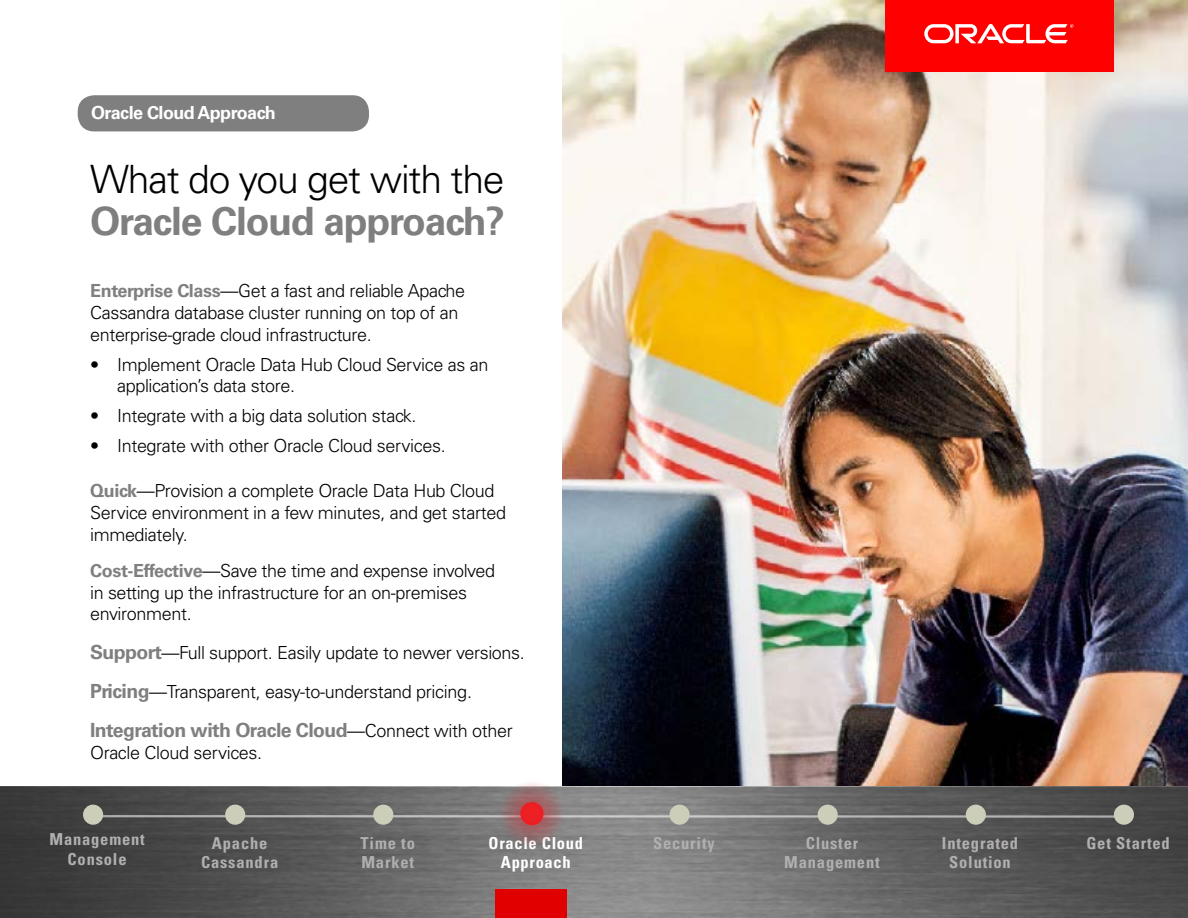
<style>
.page{position:relative;width:1188px;height:918px;background:#fff}
.page>*{position:absolute;margin:0;border:0;box-sizing:border-box;transform-origin:0 0}
.t1{font:700 39px "Univers LT Std";letter-spacing:-.03em;color:#7f7f7f}
.t2{font:300 39px "Univers LT Std";letter-spacing:-.03em;color:#000}
.t3{font:700 19.5px "Univers LT Std";letter-spacing:-.03em;color:#7f7f7f}
.t4{font:300 18px/21.6px "Univers LT Std";letter-spacing:-.02em;color:#000}
.t5{font:700 18px "Univers LT Std";letter-spacing:-.03em;color:#fff}
.t6{font:700 condensed 16.5px/19.5px "Univers LT Std";letter-spacing:.05em;color:#b2afb0;text-align:center}
.t7{font:700 condensed 16.5px/19.5px "Univers LT Std";letter-spacing:.04em;color:#fff;text-align:center}
.s1{font-weight:700;color:#7f7f7f}
.s2{font-weight:700;font-size:19.5px;color:#7f7f7f}
.s3{font-weight:300;font-size:18px;color:#000}
</style>
<div class="page">
<img style="left:562px;top:1px;width:626px;height:786px">
<div style="left:78px;top:95px;width:291px;height:36px;background:#7f7f7f;border-radius:16px"></div>
<div style="left:885px;top:0;width:229px;height:71px;background:#f00"></div>
<svg style="left:924px;top:24px;width:149px;height:19px"></svg>
<svg style="left:0;top:787px;width:1188px;height:131px;background:#606060"></svg>
<hr style="left:87px;top:815px;width:1037px;height:3px;background:#fff">
<div style="left:83px;top:805px;width:20px;height:20px;background:#cdceb9;border-radius:50%"></div>
<div style="left:225px;top:805px;width:20px;height:20px;background:#cdceb9;border-radius:50%"></div>
<div style="left:373px;top:805px;width:20px;height:20px;background:#cdceb9;border-radius:50%"></div>
<div style="left:670px;top:805px;width:20px;height:20px;background:#cdceb9;border-radius:50%"></div>
<div style="left:818px;top:805px;width:20px;height:20px;background:#cdceb9;border-radius:50%"></div>
<div style="left:966px;top:805px;width:20px;height:20px;background:#cdceb9;border-radius:50%"></div>
<div style="left:1114px;top:805px;width:20px;height:20px;background:#cdceb9;border-radius:50%"></div>
<div style="left:498px;top:780px;width:66px;height:66px;background:#d2232a;opacity:.75"></div>
<div style="left:522px;top:804px;width:20px;height:20px;background:#ed2124;border-radius:50%"></div>
<div style="left:520px;top:802px;width:24px;height:23px;border:3px solid #ed1d24;border-radius:50%"></div>
<div style="left:495px;top:889px;width:72px;height:29px;background:#e10000"></div>
<p class="t5" style="left:91px;top:102px;width:186px">Oracle Cloud Approach</p>
<h1 class="t2" style="left:90px;top:156px;width:416px">What do you get with the</h1>
<h1 class="t1" style="left:90px;top:199px;width:416px">Oracle Cloud approach?</h1>
<p class="t4" style="left:90px;top:280px;width:377px"><span class="s1">Enterprise Class</span>—Get a fast and reliable Apache<br>Cassandra database cluster running on top of an enterprise-grade cloud infrastructure.</p>
<p class="t4" style="left:117px;top:354px;width:373px;line-height:21px;text-indent:-27px">• Implement Oracle Data Hub Cloud Service as an application’s data store.</p>
<p class="t4" style="left:90px;top:405px;width:328px">• Integrate with a big data solution stack.</p>
<p class="t4" style="left:90px;top:435px;width:357px">• Integrate with other Oracle Cloud services.</p>
<p class="t4" style="left:90px;top:480px;width:418px"><span class="s1">Quick</span>—Provision a complete Oracle Data Hub Cloud<br>Service environment in a few minutes, and get started immediately.</p>
<p class="t4" style="left:90px;top:560px;width:407px"><span class="s1">Cost-Effective</span>—Save the time and expense involved in setting up the infrastructure for an on-premises environment.</p>
<p class="t4" style="left:90px;top:633px;width:436px;line-height:39px"><span class="s2">Support</span>—Full support. Easily update to newer versions.<br><span class="s2">Pricing</span>—Transparent, easy-to-understand pricing.</p>
<p class="t3" style="left:90px;top:719px;width:424px">Integration with Oracle Cloud<span class="s3">—Connect with other</span></p>
<p class="t4" style="left:90px;top:742px;width:174px">Oracle Cloud services.</p>
<p class="t6" style="left:49px;top:830px;width:97px">Management<br>Console</p>
<p class="t6" style="left:201px;top:833px;width:79px">Apache<br>Cassandra</p>
<p class="t6" style="left:361px;top:833px;width:56px;text-align:left">Time to<br>Market</p>
<p class="t7" style="left:489px;top:833px;width:96px">Oracle Cloud<br>Approach</p>
<p class="t6" style="left:653px;top:833px;width:63px">Security</p>
<p class="t6" style="left:784px;top:833px;width:97px">Cluster<br>Management</p>
<p class="t6" style="left:942px;top:833px;width:78px">Integrated<br>Solution</p>
<p class="t6" style="left:1086px;top:833px;width:85px">Get Started</p>
</div>
